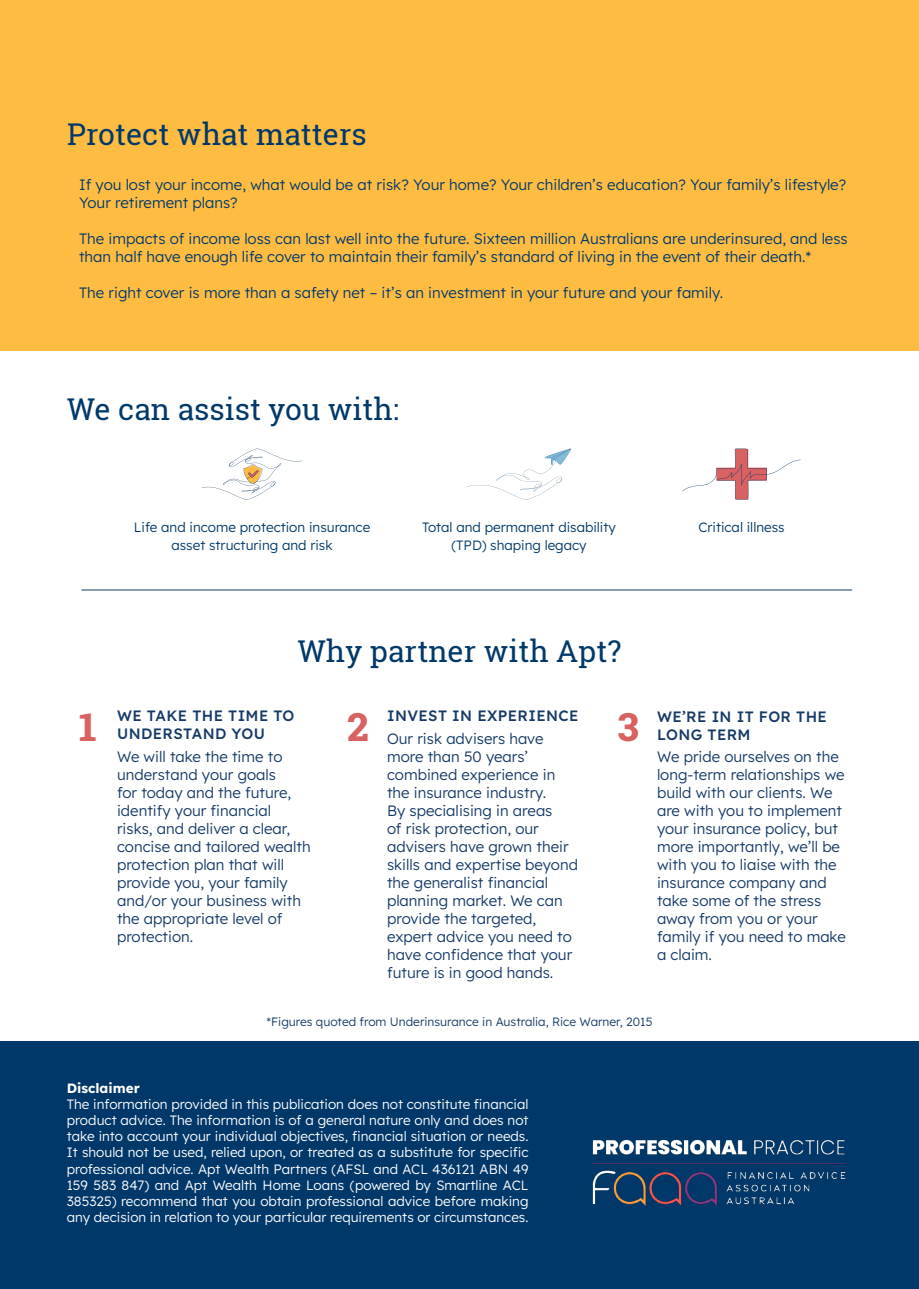
<style>
.page{position:relative;width:919px;height:1289px;background:#fff}
.page>*{position:absolute;margin:0;border:0;box-sizing:border-box;transform-origin:0 0}
.t1{font:800 39px "Roboto Slab";color:#d86161}
.t2{font:30px "Roboto Slab";color:#003969}
.t3{font:300 15px/18px "Lexend";color:#163a68}
.t4{font:300 15px/18px "Lexend";color:#003969}
.t5{font:500 15px/18px "Lexend";letter-spacing:.025em;color:#163a68}
.t6{font:300 13.5px/16.2px "Lexend";color:#fff;text-align:justify}
.t7{font:300 13.5px/18px "Lexend";color:#003969;text-align:center}
.t8{font:700 13.5px "Lexend";color:#fff}
.t9{font:300 12px "Lexend";color:#163a68}
</style>
<div class="page">
<div style="left:0;top:0;width:918px;height:350px;background:#ffbc43"></div>
<div style="left:0;top:1041px;width:918px;height:247px;background:#003969"></div>
<img style="left:592px;top:1139px;width:254px;height:67px">
<hr style="left:81px;top:589px;width:771px;height:1px;background:#163a68">
<svg style="left:467px;top:448px;width:104px;height:52px"></svg>
<svg style="left:202px;top:448px;width:100px;height:51px"></svg>
<svg style="left:682px;top:448px;width:118px;height:51px"></svg>
<h2 class="t2" style="left:67px;top:122px;width:301px">Protect what matters</h2>
<p class="t4" style="left:79px;top:174px;width:768px">If you lost your income, what would be at risk? Your home? Your children’s education? Your family’s lifestyle?<br>Your retirement plans?</p>
<p class="t4" style="left:79px;top:228px;width:770px">The impacts of income loss can last well into the future. Sixteen million Australians are underinsured, and less than half have enough life cover to maintain their family’s standard of living in the event of their death.*</p>
<p class="t4" style="left:79px;top:282px;width:645px">The right cover is more than a safety net – it’s an investment in your future and your family.</p>
<h2 class="t2" style="left:67px;top:397px;width:333px">We can assist you with:</h2>
<p class="t7" style="left:134px;top:517px;width:238px">Life and income protection insurance asset structuring and risk</p>
<p class="t7" style="left:422px;top:517px;width:195px">Total and permanent disability (TPD) shaping legacy</p>
<p class="t7" style="left:698px;top:517px;width:88px">Critical illness</p>
<h2 class="t2" style="left:298px;top:638px;width:325px">Why partner with Apt?</h2>
<h1 class="t1" style="left:347px;top:704px;width:23px">2</h1>
<p class="t5" style="left:657px;top:707px;width:171px">WE’RE IN IT FOR THE<br>LONG TERM</p>
<p class="t3" style="left:657px;top:746px;width:190px">We pride ourselves on the long-term relationships we build with our clients. We are with you to implement your insurance policy, but more importantly, we’ll be with you to liaise with the insurance company and take some of the stress away from you or your family if you need to make a claim.</p>
<h1 class="t1" style="left:79px;top:704px;width:19px">1</h1>
<p class="t5" style="left:387px;top:707px;width:193px">INVEST IN EXPERIENCE</p>
<p class="t5" style="left:117px;top:707px;width:179px">WE TAKE THE TIME TO<br>UNDERSTAND YOU</p>
<p class="t3" style="left:117px;top:746px;width:195px">We will take the time to understand your goals<br>for today and the future, identify your financial<br>risks, and deliver a clear, concise and tailored wealth protection plan that will provide you, your family and/or your business with the appropriate level of protection.</p>
<h1 class="t1" style="left:617px;top:704px;width:23px">3</h1>
<p class="t3" style="left:387px;top:728px;width:192px">Our risk advisers have more than 50 years’ combined experience in the insurance industry.<br>By specialising in areas<br>of risk protection, our advisers have grown their skills and expertise beyond the generalist financial planning market. We can provide the targeted, expert advice you need to have confidence that your future is in good hands.</p>
<p class="t9" style="left:266px;top:1012px;width:387px">*Figures quoted from Underinsurance in Australia, Rice Warner, 2015</p>
<p class="t8" style="left:67px;top:1079px;width:74px">Disclaimer</p>
<p class="t6" style="left:67px;top:1094px;width:463px">The information provided in this publication does not constitute financial product advice. The information is of a general nature only and does not take into account your individual objectives, financial situation or needs.<br>It should not be used, relied upon, or treated as a substitute for specific professional advice. Apt Wealth Partners (AFSL and ACL 436121 ABN 49<br>159 583 847) and Apt Wealth Home Loans (powered by Smartline ACL 385325) recommend that you obtain professional advice before making any decision in relation to your particular requirements or circumstances.</p>
</div>
